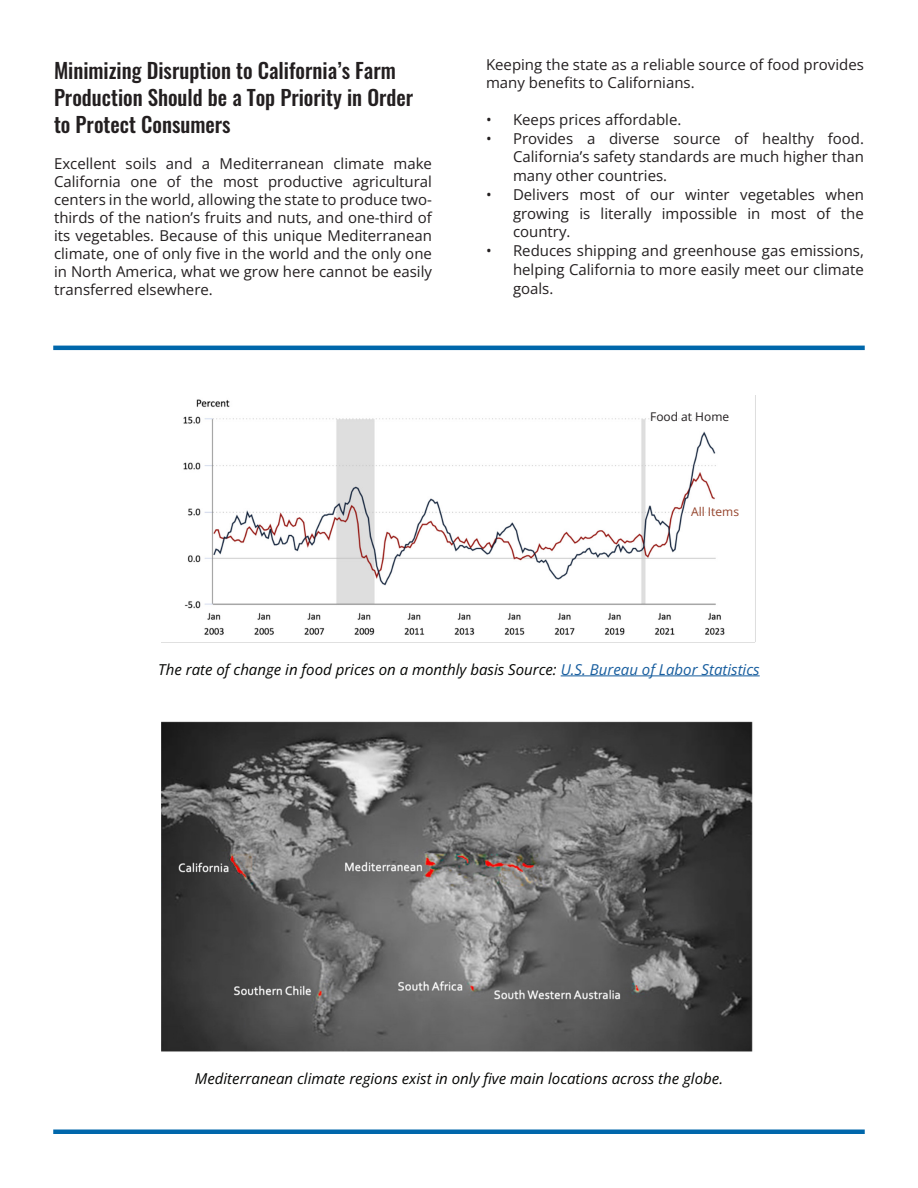
<style>
.page{position:relative;width:918px;height:1188px;background:#fff}
.page>*{position:absolute;margin:0;border:0;box-sizing:border-box;transform-origin:0 0}
.t1{font:21px/27px "Oswald";color:#231f20}
.t2{font:15px/18px "Open Sans";color:#231f20;text-align:justify}
.t3{font:italic 15px "Open Sans";color:#040503}
.t4{font:12px "Open Sans";color:#231f20}
.t5{font:12px "Open Sans";color:#95432b}
.s1{color:#175d9e}
</style>
<div class="page">
<hr style="left:53px;top:346px;width:812px;height:4px;background:#0067ab">
<hr style="left:53px;top:1130px;width:812px;height:4px;background:#0067ab">
<hr style="left:561px;top:676px;width:199px;height:1px;background:#175d9e">
<img style="left:161px;top:396px;width:595px;height:247px">
<img style="left:161px;top:721px;width:592px;height:331px">
<p class="t1" style="left:54px;top:55px;width:361px">Minimizing Disruption to California’s Farm<br>Production Should be a Top Priority in Order to Protect Consumers</p>
<p class="t2" style="left:54px;top:154px;width:380px">Excellent soils and a Mediterranean climate make California one of the most productive agricultural centers in the world, allowing the state to produce two&shy;thirds of the nation’s fruits and nuts, and one-third of its vegetables. Because of this unique Mediterranean climate, one of only five in the world and the only one in North America, what we grow here cannot be easily transferred elsewhere.</p>
<p class="t2" style="left:486px;top:55px;width:380px">Keeping the state as a reliable source of food provides many benefits to Californians.</p>
<p class="t2" style="left:486px;top:110px;width:197px">• Keeps prices affordable.</p>
<p class="t2" style="left:513px;top:128px;width:353px;line-height:18.8px;text-indent:-27px">• Provides a diverse source of healthy food.<br>California’s safety standards are much higher than many other countries.</p>
<p class="t2" style="left:513px;top:185px;width:352px;line-height:18.8px;text-indent:-27px">• Delivers most of our winter vegetables when growing is literally impossible in most of the country.</p>
<p class="t2" style="left:513px;top:241px;width:353px;line-height:18.8px;text-indent:-27px">• Reduces shipping and greenhouse gas emissions, helping California to more easily meet our climate goals.</p>
<p class="t4" style="left:650px;top:408px;width:81px">Food at Home</p>
<p class="t5" style="left:691px;top:503px;width:49px">All Items</p>
<p class="t3" style="left:158px;top:659px;width:603px">The rate of change in food prices on a monthly basis Source: <span class="s1">U.S. Bureau of Labor Statistics</span></p>
<p class="t3" style="left:195px;top:1068px;width:530px">Mediterranean climate regions exist in only five main locations across the globe.</p>
</div>
